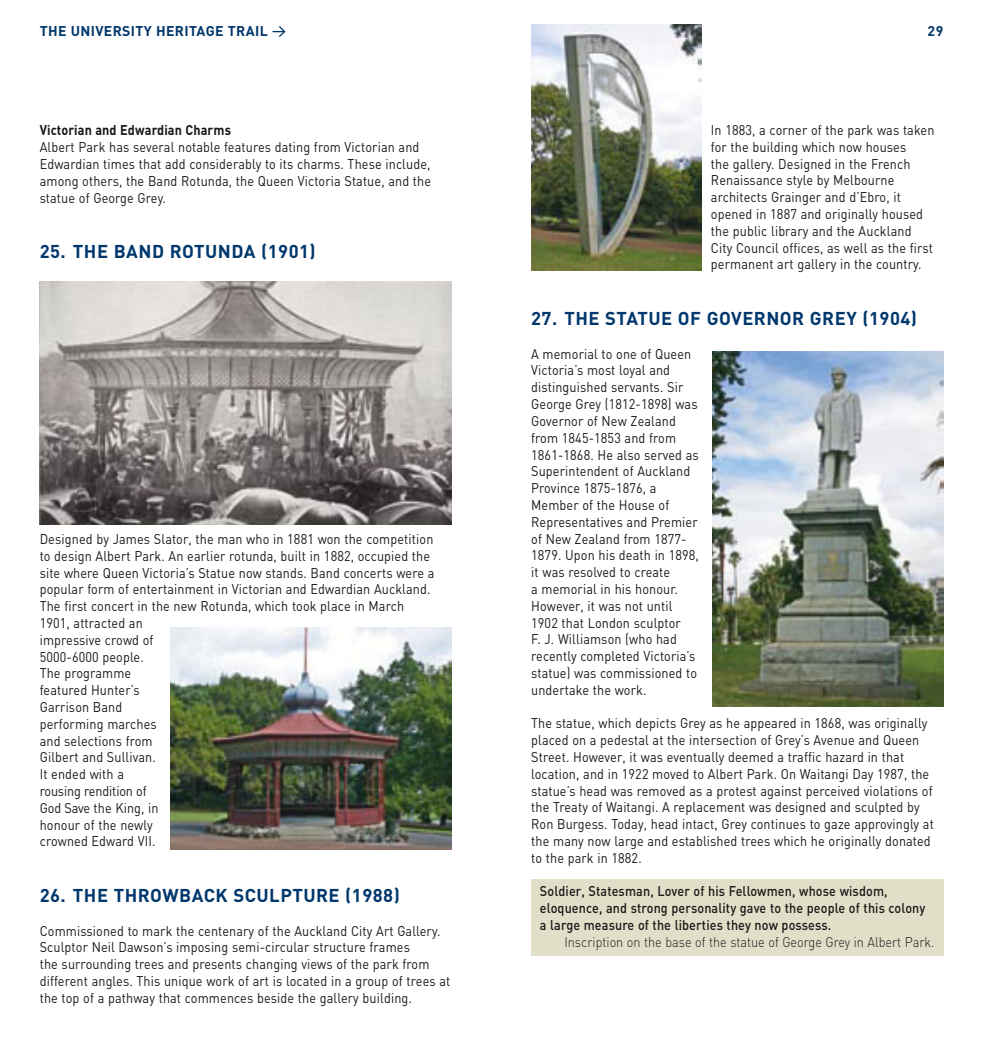
<style>
.page{position:relative;width:983px;height:1042px;background:#fff}
.page>*{position:absolute;margin:0;border:0;box-sizing:border-box;transform-origin:0 0}
.t1{font:700 18.38px "FFDIN";letter-spacing:.025em;color:#00376c}
.t2{font:14px/16.8px "FFDIN";letter-spacing:.01em;color:#1a1818;scale:.9 1}
.t3{font:500 14px/16.8px "FFDIN";letter-spacing:.01em;color:#1a1818;scale:.9 1}
.t4{font:300 14px "FFDIN";color:#1a1818;scale:.9 1}
.Body{font:700 14px "FFDIN";letter-spacing:.025em;color:#00376c}
.t5{font:700 14px "FFDIN";letter-spacing:.01em;color:#1a1818;scale:.9 1}
</style>
<div class="page">
<div style="left:531px;top:879px;width:412px;height:77px;background:#e2dfc9"></div>
<img style="left:712px;top:351px;width:231px;height:356px">
<img style="left:531px;top:25px;width:169px;height:246px">
<img style="left:170px;top:627px;width:281px;height:222px">
<img style="left:40px;top:282px;width:411px;height:243px">
<svg style="left:272px;top:26px;width:13px;height:11px"></svg>
<p class="Body" style="left:40px;top:22px;width:229px">THE UNIVERSITY HERITAGE TRAIL</p>
<p class="Body" style="left:927px;top:22px;width:17px">29</p>
<p class="t5" style="left:40px;top:121px;width:214px">Victorian and Edwardian Charms</p>
<p class="t2" style="left:40px;top:139px;width:436px">Albert Park has several notable features dating from Victorian and Edwardian times that add considerably to its charms. These include, among others, the Band Rotunda, the Queen Victoria Statue, and the statue of George Grey.</p>
<p class="t1" style="left:40px;top:240px;width:277px">25. THE BAND ROTUNDA (1901)</p>
<p class="t2" style="left:40px;top:530px;width:440px">Designed by James Slator, the man who in 1881 won the competition to design Albert Park. An earlier rotunda, built in 1882, occupied the site where Queen Victoria’s Statue now stands. Band concerts were a popular form of entertainment in Victorian and Edwardian Auckland.<br>The first concert in the new Rotunda, which took place in March<br>1901, attracted an<br>impressive crowd of<br>5000-6000 people.<br>The programme<br>featured Hunter’s<br>Garrison Band<br>performing marches<br>and selections from<br>Gilbert and Sullivan.<br>It ended with a<br>rousing rendition of<br>God Save the King, in<br>honour of the newly<br>crowned Edward VII.</p>
<p class="t1" style="left:40px;top:883px;width:361px">26. THE THROWBACK SCULPTURE (1988)</p>
<p class="t2" style="left:40px;top:922px;width:457px">Commissioned to mark the centenary of the Auckland City Art Gallery.<br>Sculptor Neil Dawson’s imposing semi-circular structure frames<br>the surrounding trees and presents changing views of the park from different angles. This unique work of art is located in a group of trees at the top of a pathway that commences beside the gallery building.</p>
<p class="t2" style="left:710px;top:121px;width:250px">In 1883, a corner of the park was taken for the building which now houses<br>the gallery. Designed in the French Renaissance style by Melbourne architects Grainger and d’Ebro, it opened in 1887 and originally housed the public library and the Auckland City Council offices, as well as the first permanent art gallery in the country.</p>
<p class="t1" style="left:531px;top:306px;width:387px">27. THE STATUE OF GOVERNOR GREY (1904)</p>
<p class="t2" style="left:531px;top:345px;width:188px">A memorial to one of Queen<br>Victoria’s most loyal and distinguished servants. Sir<br>George Grey (1812-1898) was<br>Governor of New Zealand from 1845-1853 and from<br>1861-1868. He also served as<br>Superintendent of Auckland<br>Province 1875-1876, a<br>Member of the House of<br>Representatives and Premier of New Zealand from 1877-<br>1879. Upon his death in 1898, it was resolved to create<br>a memorial in his honour.<br>However, it was not until<br>1902 that London sculptor<br>F. J. Williamson (who had recently completed Victoria’s statue) was commissioned to undertake the work.</p>
<p class="t2" style="left:531px;top:715px;width:449px">The statue, which depicts Grey as he appeared in 1868, was originally placed on a pedestal at the intersection of Grey’s Avenue and Queen Street. However, it was eventually deemed a traffic hazard in that location, and in 1922 moved to Albert Park. On Waitangi Day 1987, the statue’s head was removed as a protest against perceived violations of the Treaty of Waitangi. A replacement was designed and sculpted by Ron Burgess. Today, head intact, Grey continues to gaze approvingly at the many now large and established trees which he originally donated to the park in 1882.</p>
<p class="t3" style="left:540px;top:882px;width:429px">Soldier, Statesman, Lover of his Fellowmen, whose wisdom, eloquence, and strong personality gave to the people of this colony</p>
<p class="t3" style="left:540px;top:916px;width:325px">a large measure of the liberties they now possess.</p>
<p class="t4" style="left:564px;top:933px;width:412px">Inscription on the base of the statue of George Grey in Albert Park.</p>
</div>
